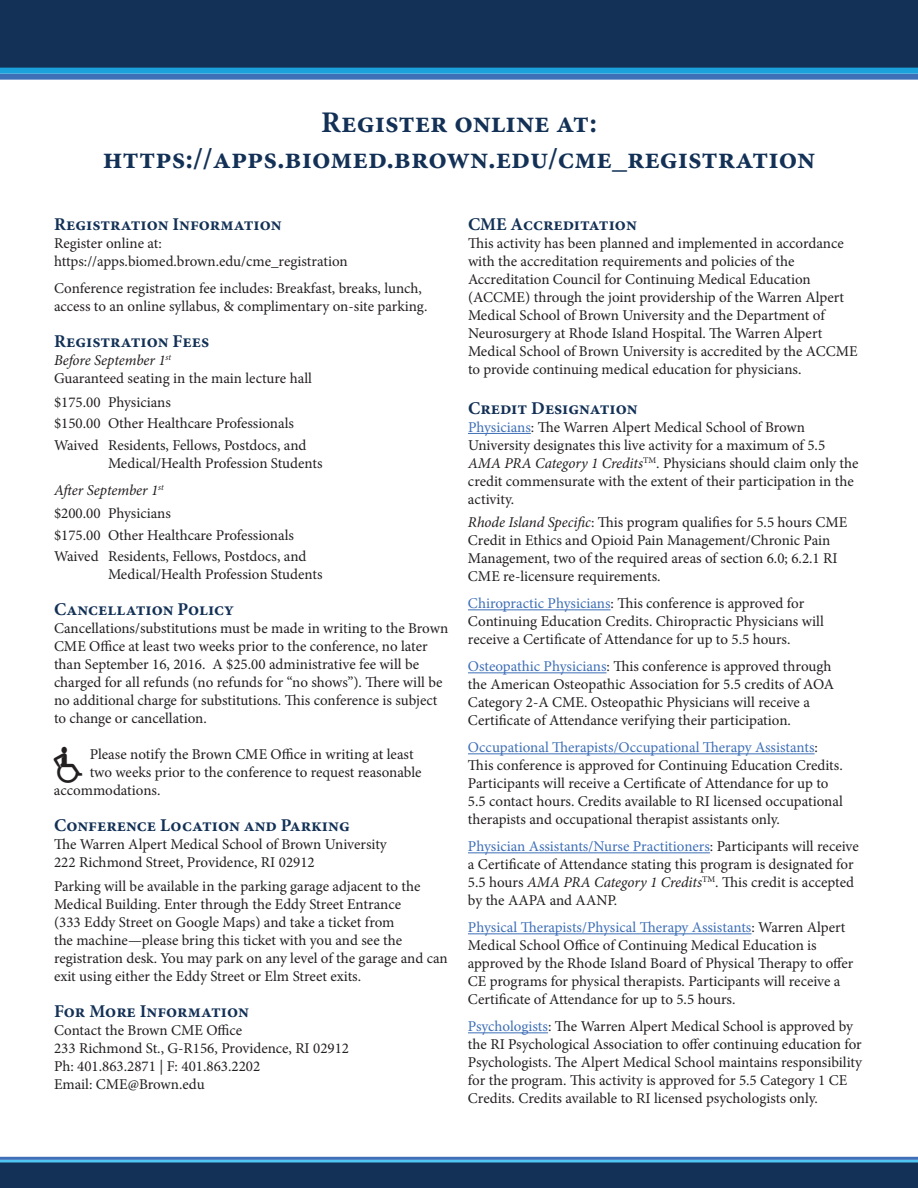
<style>
.page{position:relative;width:918px;height:1188px;background:#fff}
.page>*{position:absolute;margin:0;border:0;box-sizing:border-box;transform-origin:0 0}
.t1{font:700 30px/36px "Minion Pro";color:#133156;text-align:center}
.t2{font:700 18px "Minion Pro";color:#133156}
.t3{font:15px/18px "Minion Pro";color:#231f20}
.s1{font-style:italic}
.s2{color:#3e6fb7}
</style>
<div class="page">
<div style="left:0;top:1161px;width:918px;height:27px;background:#133156"></div>
<hr style="left:0;top:1160px;width:918px;height:2px;background:#4fc5f1">
<hr style="left:0;top:1157px;width:918px;height:3px;background:#3e6fb7">
<hr style="left:468px;top:433px;width:63px;height:1px;background:#3e6fb7">
<hr style="left:468px;top:609px;width:143px;height:1px;background:#3e6fb7">
<hr style="left:468px;top:672px;width:139px;height:1px;background:#3e6fb7">
<hr style="left:468px;top:753px;width:347px;height:1px;background:#3e6fb7">
<hr style="left:468px;top:852px;width:242px;height:1px;background:#3e6fb7">
<hr style="left:468px;top:933px;width:283px;height:1px;background:#3e6fb7">
<hr style="left:468px;top:1032px;width:80px;height:1px;background:#3e6fb7">
<div style="left:0;top:0;width:918px;height:71px;background:#133156"></div>
<div style="left:0;top:74px;width:918px;height:6px;background:#3e6fb7"></div>
<div style="left:0;top:68px;width:918px;height:6px;background:#1ba1db"></div>
<h1 class="t1" style="left:103px;top:104px;width:714px">Register online at: https://apps.biomed.brown.edu/cme_registration</h1>
<p class="t2" style="left:54px;top:212px;width:229px">Registration Information</p>
<p class="t3" style="left:54px;top:235px;width:295px">Register online at: https://apps.biomed.brown.edu/cme_registration</p>
<p class="t3" style="left:54px;top:280px;width:375px">Conference registration fee includes: Breakfast, breaks, lunch, access to an online syllabus, &amp; complimentary on-site parking.</p>
<p class="t2" style="left:54px;top:329px;width:157px">Registration Fees</p>
<p class="t3" style="left:54px;top:352px;width:260px"><span class="s1">Before September 1</span><sup>st<br></sup>Guaranteed seating in the main lecture hall</p>
<p class="t3" style="left:54px;top:391px;width:254px;line-height:21.5px">$175.00 Physicians<br>$150.00 Other Healthcare Professionals<br>Waived Residents, Fellows, Postdocs, and</p>
<p class="t3" style="left:54px;top:450px;width:270px;line-height:27px;text-indent:54px">Medical/Health Profession Students<br><span class="s1">After September 1</span><sup>st</sup></p>
<p class="t3" style="left:54px;top:503px;width:254px;line-height:21.5px">$200.00 Physicians<br>$175.00 Other Healthcare Professionals<br>Waived Residents, Fellows, Postdocs, and</p>
<p class="t3" style="left:108px;top:565px;width:216px">Medical/Health Profession Students</p>
<p class="t2" style="left:54px;top:597px;width:182px">Cancellation Policy</p>
<p class="t3" style="left:54px;top:619px;width:396px">Cancellations/substitutions must be made in writing to the Brown CME Office at least two weeks prior to the conference, no later than September 16, 2016. A $25.00 administrative fee will be charged for all refunds (no refunds for “no shows”). There will be no additional charge for substitutions. This conference is subject to change or cancellation.</p>
<p class="t3" style="left:90px;top:745px;width:325px">Please notify the Brown CME Office in writing at least</p>
<p class="t3" style="left:90px;top:763px;width:333px">two weeks prior to the conference to request reasonable</p>
<p class="t3" style="left:54px;top:781px;width:108px">accommodations.</p>
<p class="t2" style="left:54px;top:813px;width:297px">Conference Location and Parking</p>
<p class="t3" style="left:54px;top:835px;width:335px">The Warren Alpert Medical School of Brown University<br>222 Richmond Street, Providence, RI 02912</p>
<p class="t3" style="left:54px;top:877px;width:395px">Parking will be available in the parking garage adjacent to the Medical Building. Enter through the Eddy Street Entrance<br>(333 Eddy Street on Google Maps) and take a ticket from<br>the machine—please bring this ticket with you and see the registration desk. You may park on any level of the garage and can exit using either the Eddy Street or Elm Street exits.</p>
<p class="t2" style="left:54px;top:998px;width:196px">For More Information</p>
<p class="t3" style="left:54px;top:1021px;width:297px">Contact the Brown CME Office<br>233 Richmond St., G-R156, Providence, RI 02912<br>Ph: 401.863.2871 | F: 401.863.2202<br>Email: CME@Brown.edu</p>
<p class="t2" style="left:468px;top:212px;width:170px">CME Accreditation</p>
<p class="t3" style="left:468px;top:235px;width:391px">This activity has been planned and implemented in accordance with the accreditation requirements and policies of the Accreditation Council for Continuing Medical Education (ACCME) through the joint providership of the Warren Alpert Medical School of Brown University and the Department of Neurosurgery at Rhode Island Hospital. The Warren Alpert Medical School of Brown University is accredited by the ACCME to provide continuing medical education for physicians.</p>
<p class="t2" style="left:468px;top:396px;width:171px">Credit Designation</p>
<p class="t3" style="left:468px;top:418px;width:392px"><span class="s2">Physicians</span>: The Warren Alpert Medical School of Brown University designates this live activity for a maximum of 5.5<br><span class="s1">AMA PRA Category 1 Credits</span><sup>TM</sup>. Physicians should claim only the credit commensurate with the extent of their participation in the activity.</p>
<p class="t3" style="left:468px;top:514px;width:381px"><span class="s1">Rhode Island Specific</span>: This program qualifies for 5.5 hours CME Credit in Ethics and Opioid Pain Management/Chronic Pain Management, two of the required areas of section 6.0; 6.2.1 RI CME re-licensure requirements.</p>
<p class="t3" style="left:468px;top:595px;width:357px"><span class="s2">Chiropractic Physicians</span>: This conference is approved for<br>Continuing Education Credits. Chiropractic Physicians will receive a Certificate of Attendance for up to 5.5 hours.</p>
<p class="t3" style="left:468px;top:658px;width:368px"><span class="s2">Osteopathic Physicians</span>: This conference is approved through the American Osteopathic Association for 5.5 credits of AOA Category 2-A CME. Osteopathic Physicians will receive a Certificate of Attendance verifying their participation.</p>
<p class="t3" style="left:468px;top:739px;width:376px"><span class="s2">Occupational Therapists/Occupational Therapy Assistants</span>:<br>This conference is approved for Continuing Education Credits.<br>Participants will receive a Certificate of Attendance for up to 5.5 contact hours. Credits available to RI licensed occupational therapists and occupational therapist assistants only.</p>
<p class="t3" style="left:468px;top:838px;width:392px"><span class="s2">Physician Assistants/Nurse Practitioners</span>: Participants will receive a Certificate of Attendance stating this program is designated for 5.5 hours <span class="s1">AMA PRA Category 1 Credits</span><sup>TM</sup>. This credit is accepted by the AAPA and AANP.</p>
<p class="t3" style="left:468px;top:919px;width:387px"><span class="s2">Physical Therapists/Physical Therapy Assistants</span>: Warren Alpert Medical School Office of Continuing Medical Education is approved by the Rhode Island Board of Physical Therapy to offer CE programs for physical therapists. Participants will receive a Certificate of Attendance for up to 5.5 hours.</p>
<p class="t3" style="left:468px;top:1018px;width:396px"><span class="s2">Psychologists</span>: The Warren Alpert Medical School is approved by the RI Psychological Association to offer continuing education for Psychologists. The Alpert Medical School maintains responsibility for the program. This activity is approved for 5.5 Category 1 CE Credits. Credits available to RI licensed psychologists only.</p>
</div>
